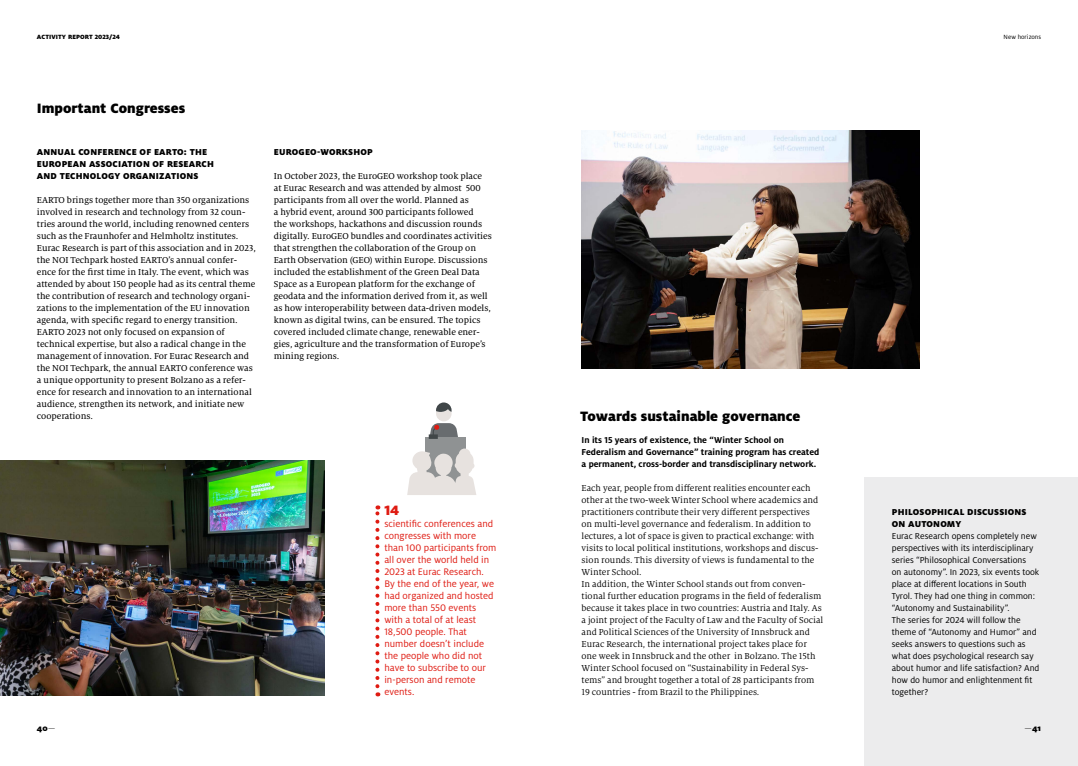
<style>
.page{position:relative;width:1078px;height:766px;background:#fff}
.page>*{position:absolute;margin:0;border:0;box-sizing:border-box;transform-origin:0 0}
.t1{font:900 15px "Milo Pro";color:#000}
.t2{font:900 15px "Milo Pro";color:#df1b12}
.t3{font:10.5px/12px "Milo Pro";color:#df1b12}
.t4{font:9.5px/12px "Milo Serif Pro Text";color:#000}
.t5{font:9.5px/12px "Milo Serif Pro";color:#000}
.t6{font:9.5px/12px "Milo Pro";color:#000}
.t7{font:700 9.5px/12px "Milo Pro";color:#000}
.t8{font:900 9.5px/12px "Milo Pro";letter-spacing:.02em;color:#000}
.t9{font:900 9px "Milo Pro";color:#000}
.t10{font:900 6.8px "Milo Pro";letter-spacing:.015em;color:#000}
.t11{font:6.8px "Milo Pro";letter-spacing:.005em;color:#000}
.s1{font-weight:300;font-style:italic}
.s2{font-weight:300}
</style>
<div class="page">
<svg style="left:375px;top:505px;width:4px;height:181px"></svg>
<img style="left:581px;top:130px;width:338px;height:239px">
<img style="left:0;top:460px;width:324px;height:235px">
<div style="left:863px;top:477px;width:214px;height:288px;background:#ececed"></div>
<div style="left:425px;top:437px;width:40px;height:58px;background:#8f9293"></div>
<svg style="left:428px;top:402px;width:30px;height:37px"></svg>
<svg style="left:407px;top:448px;width:69px;height:47px"></svg>
<p class="t10" style="left:37px;top:32px;width:84px">ACTIVITY REPORT 2023/24</p>
<p class="t11" style="left:1003px;top:33px;width:39px">New horizons</p>
<h1 class="t1" style="left:37px;top:99px;width:150px">Important Congresses</h1>
<p class="t8" style="left:37px;top:146px;width:178px">ANNUAL CONFERENCE OF EARTO: THE<br>EUROPEAN ASSOCIATION OF RESEARCH<br>AND TECHNOLOGY ORGANIZATIONS</p>
<p class="t4" style="left:37px;top:194px;width:220px">EARTO brings together more than 350 organizations involved in research and technology from 32 coun&shy;tries around the world, including renowned centers such as the Fraunhofer and Helmholtz institutes.<br>Eurac Research is part of this association and in 2023, the NOI Techpark hosted EARTOʼs annual confer&shy;ence for the first time in Italy. The event, which was attended by about 150 people had as its central theme the contribution of research and technology organi&shy;zations to the implementation of the EU innovation agenda, with specific regard to energy transition.<br>EARTO 2023 not only focused on expansion of technical expertise, but also a radical change in the management of innovation. For Eurac Research and the NOI Techpark, the annual EARTO conference was a unique opportunity to present Bolzano as a refer&shy;ence for research and innovation to an international audience, strengthen its network, and initiate new cooperations.</p>
<p class="t8" style="left:274px;top:146px;width:100px">EUROGEO-WORKSHOP</p>
<p class="t4" style="left:274px;top:170px;width:220px">In October 2023, the EuroGEO workshop took place at Eurac Research and was attended by almost 500 participants from all over the world. Planned as<br>a hybrid event, around 300 participants followed<br>the workshops, hackathons and discussion rounds digitally. EuroGEO bundles and coordinates activities that strengthen the collaboration of the Group on Earth Observation (GEO) within Europe. Discussions included the establishment of the Green Deal Data Space as a European platform for the exchange of geodata and the information derived from it, as well as how interoperability between data-driven models, known as digital twins, can be ensured. The topics covered included climate change, renewable ener&shy;gies, agriculture and the transformation of Europeʼs mining regions.</p>
<h1 class="t2" style="left:384px;top:501px;width:16px">14</h1>
<p class="t3" style="left:384px;top:518px;width:113px">scientific conferences and congresses with more than 100 participants from all over the world held in<br>2023 at Eurac Research.<br>By the end of the year, we had organized and hosted more than 550 events with a total of at least<br>18,500 people. That number doesnʼt include the people who did not have to subscribe to our in-person and remote events.</p>
<h1 class="t1" style="left:580px;top:407px;width:222px">Towards sustainable governance</h1>
<p class="t7" style="left:581px;top:434px;width:239px">In its 15 years of existence, the “Winter School on<br>Federalism and Governance” training program has created a permanent, cross-border and transdisciplinary network.</p>
<p class="t5" style="left:581px;top:482px;width:243px">Each year, people from different realities encounter each other at the two-week Winter School where academics and practitioners contribute their very different perspectives<br>on multi-level governance and federalism. In addition to lectures, a lot of space is given to practical exchange: with visits to local political institutions, workshops and discus&shy;sion rounds. This diversity of views is fundamental to the Winter School.<br>In addition, the Winter School stands out from conven&shy;tional further education programs in the field of federalism because it takes place in two countries: Austria and Italy. As a joint project of the Faculty of Law and the Faculty of Social and Political Sciences of the University of Innsbruck and Eurac Research, the international project takes place for one week in Innsbruck and the other in Bolzano. The 15th Winter School focused on “Sustainability in Federal Sys&shy;tems” and brought together a total of 28 participants from 19 countries - from Brazil to the Philippines.</p>
<p class="t8" style="left:891px;top:506px;width:136px">PHILOSOPHICAL DISCUSSIONS<br>ON AUTONOMY</p>
<p class="t6" style="left:891px;top:530px;width:149px">Eurac Research opens completely new perspectives with its interdisciplinary series “Philosophical Conversations<br>on autonomy”. In 2023, six events took place at different locations in South Tyrol. They had one thing in common: “Autonomy and Sustainability”.<br>The series for 2024 will follow the theme of “Autonomy and Humor” and seeks answers to questions such as what does psychological research say about humor and life satisfaction? And how do humor and enlightenment fit together?</p>
<p class="t9" style="left:37px;top:723px;width:20px">40<span class="s1">—</span></p>
<p class="t9" style="left:1024px;top:723px;width:18px"><span class="s2">—</span>41</p>
</div>
